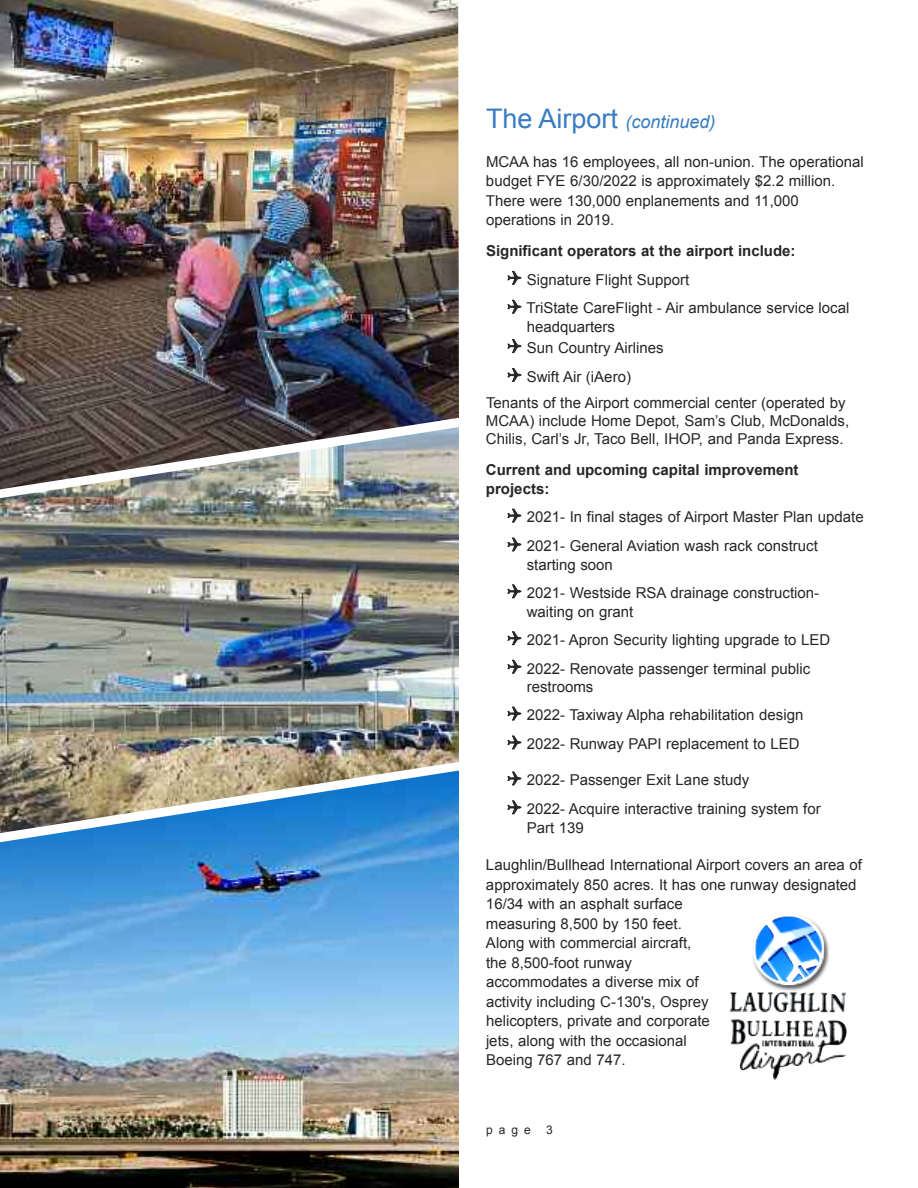
<style>
.page{position:relative;width:918px;height:1188px;background:#fff}
.page>*{position:absolute;margin:0;border:0;box-sizing:border-box;transform-origin:0 0}
.t1{font:italic 18px "Arial";color:#397cc0}
.t2{font:15px/19.5px "Arial";color:#272627}
.t3{font:700 15px/19.5px "Arial";color:#272627}
.t4{font:12px "Arial";color:#272627}
.s1{font-style:normal;font-size:27px}
</style>
<div class="page">
<img style="left:0;top:833px;width:459px;height:355px">
<img style="left:0;top:0;width:459px;height:427px">
<img style="left:0;top:427px;width:459px;height:406px">
<img style="left:730px;top:916px;width:117px;height:149px">
<p class="t1" style="left:486px;top:111px;width:231px"><span class="s1">The Airport</span> (continued)</p>
<p class="t2" style="left:486px;top:152px;width:379px">MCAA has 16 employees, all non-union. The operational budget FYE 6/30/2022 is approximately $2.2 million.<br>There were 130,000 enplanements and 11,000 operations in 2019.</p>
<p class="t3" style="left:486px;top:241px;width:311px">Significant operators at the airport include:</p>
<p class="t2" style="left:527px;top:265px;width:324px;line-height:28.8px">Signature Flight Support<br>TriState CareFlight - Air ambulance service local</p>
<p class="t2" style="left:527px;top:316px;width:138px;line-height:21px">headquarters<br>Sun Country Airlines</p>
<p class="t2" style="left:486px;top:364px;width:361px;line-height:25.8px;text-indent:41px">Swift Air (iAero)<br>Tenants of the Airport commercial center (operated by</p>
<p class="t2" style="left:486px;top:411px;width:365px;line-height:18px">MCAA) include Home Depot, Sam’s Club, McDonalds,<br>Chilis, Carl’s Jr, Taco Bell, IHOP, and Panda Express.</p>
<p class="t3" style="left:486px;top:460px;width:314px">Current and upcoming capital improvement projects:</p>
<p class="t2" style="left:527px;top:503px;width:338px;line-height:28.8px">2021- In final stages of Airport Master Plan update<br>2021- General Aviation wash rack construct</p>
<p class="t2" style="left:527px;top:551px;width:294px;line-height:28.2px">starting soon<br>2021- Westside RSA drainage construction-</p>
<p class="t2" style="left:527px;top:597px;width:305px;line-height:28.5px">waiting on grant<br>2021- Apron Security lighting upgrade to LED<br>2022- Renovate passenger terminal public</p>
<p class="t2" style="left:527px;top:673px;width:278px;line-height:28.5px">restrooms<br>2022- Taxiway Alpha rehabilitation design<br>2022- Runway PAPI replacement to LED</p>
<p class="t2" style="left:527px;top:766px;width:295px;line-height:28.8px">2022- Passenger Exit Lane study<br>2022- Acquire interactive training system for</p>
<p class="t2" style="left:527px;top:818px;width:59px">Part 139</p>
<p class="t2" style="left:486px;top:855px;width:378px">Laughlin/Bullhead International Airport covers an area of approximately 850 acres. It has one runway designated 16/34 with an asphalt surface<br>measuring 8,500 by 150 feet.<br>Along with commercial aircraft,<br>the 8,500-foot runway<br>accommodates a diverse mix of<br>activity including C-130's, Osprey<br>helicopters, private and corporate<br>jets, along with the occasional<br>Boeing 767 and 747.</p>
<p class="t4" style="left:486px;top:1123px;width:46px">page</p>
<p class="t4" style="left:546px;top:1123px;width:8px">3</p>
</div>
